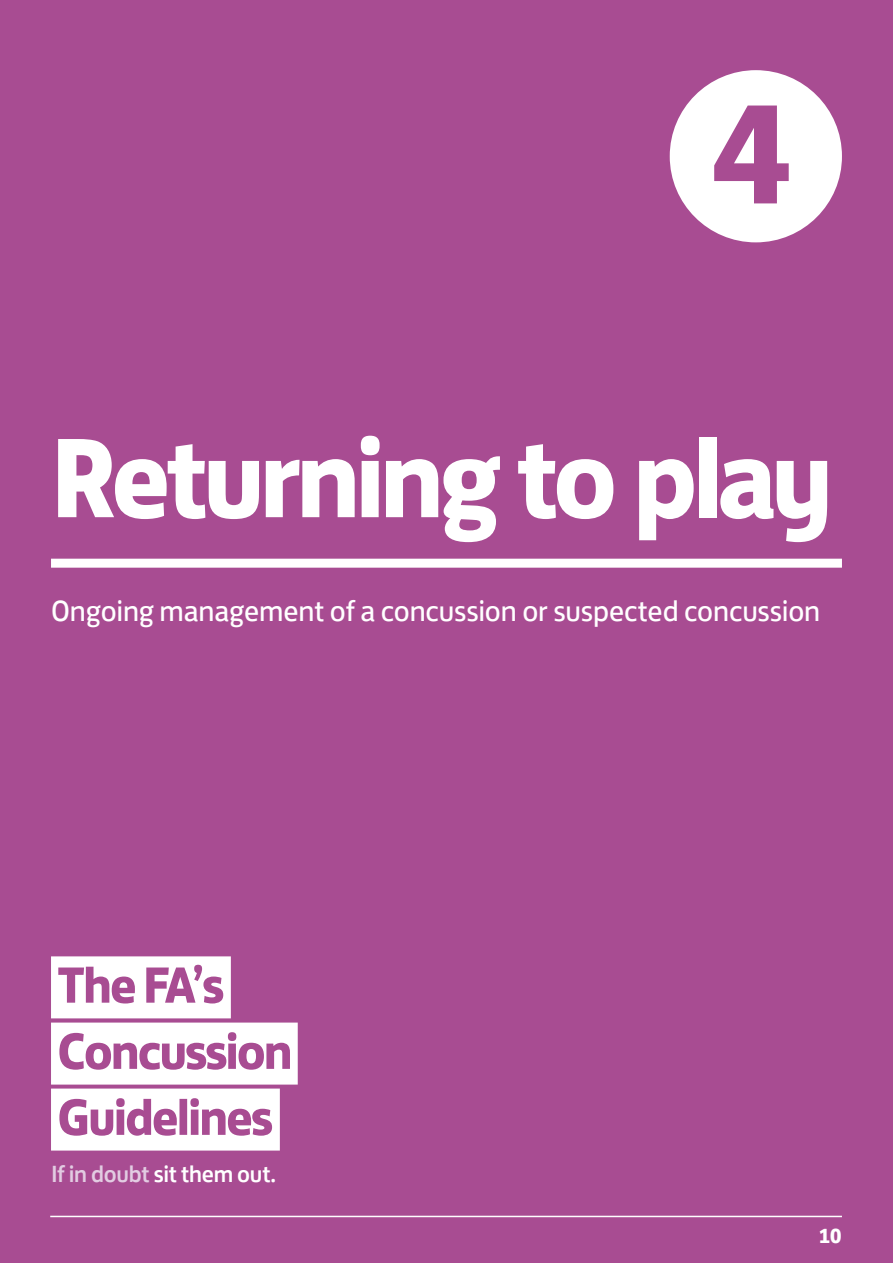
<style>
.page{position:relative;width:893px;height:1263px;background:#a84c92}
.page>*{position:absolute;margin:0;border:0;box-sizing:border-box;transform-origin:0 0}
.t1{font:700 145.2px "FS Jack";color:#a84c92}
.t2{font:700 115.95px "FS Jack";letter-spacing:-.045em;color:#fff}
.t3{font:30px "FS Jack";letter-spacing:-.005em;color:#fff}
.t4{font:500 24px "FS Jack";letter-spacing:-.015em;color:#fff}
.t5{font:700 21px "FS Jack";color:#fff}
.s1{color:#e2cce2}
</style>
<div class="page">
<div style="left:670px;top:70px;width:172px;height:172px;background:#fff;border-radius:50%"></div>
<div style="left:51px;top:559px;width:791px;height:9px;background:#fff"></div>
<hr style="left:50px;top:1216px;width:792px;height:1px;background:#fff">
<svg style="left:51px;top:956px;width:247px;height:194px"></svg>
<h1 class="t1" style="left:710px;top:32px;width:85px">4</h1>
<h2 class="t2" style="left:50px;top:380px;width:784px">Returning to play</h2>
<p class="t3" style="left:51px;top:586px;width:771px">Ongoing management of a concussion or suspected concussion</p>
<p class="t4" style="left:51px;top:1154px;width:227px"><span class="s1">If in doubt</span> sit them out.</p>
<p class="t5" style="left:819px;top:1218px;width:25px">10</p>
</div>
